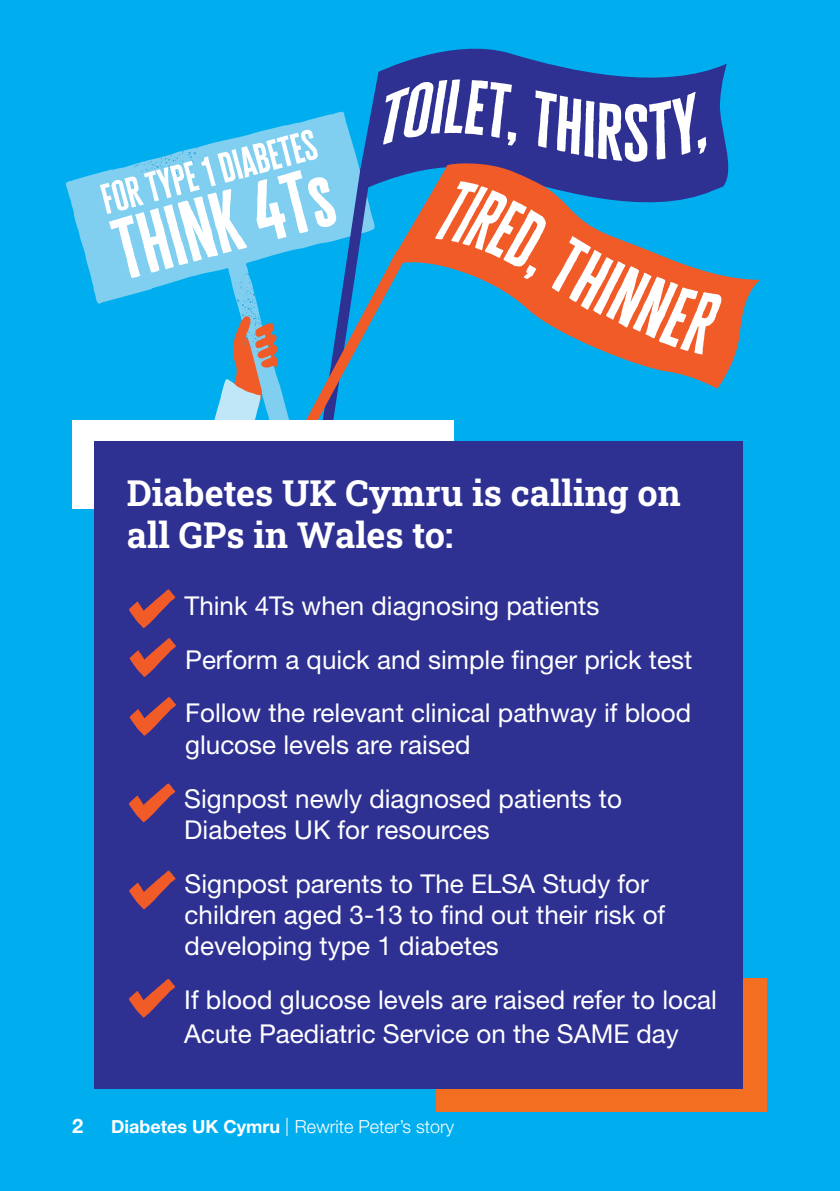
<style>
.page{position:relative;width:840px;height:1191px;background:#fff}
.page>*{position:absolute;margin:0;border:0;box-sizing:border-box;transform-origin:0 0}
.t1{font:700 36px/42px "Roboto Slab";color:#fff}
.t2{font:26px/53.8px "Helvetica Neue LT Std";color:#fff}
.t3{font:700 20px "Helvetica Neue LT Std";color:#fff}
.t4{font:300 18px "Helvetica Neue LT Std";color:#fff}
.s1{font-weight:700}
</style>
<div class="page">
<div style="left:0;top:0;width:839px;height:1191px;background:#00aeef"></div>
<svg style="left:371px;top:48px;width:357px;height:137px;fill:#2e3092"></svg>
<svg style="left:374px;top:264px;width:16px;height:52px"></svg>
<svg style="left:382px;top:79px;width:134px;height:67px;background:#7f80bc"></svg>
<svg style="left:535px;top:90px;width:170px;height:69px;background:#8586bf"></svg>
<svg style="left:390px;top:159px;width:370px;height:230px"></svg>
<svg style="left:435px;top:181px;width:110px;height:98px;background:#ec9274"></svg>
<svg style="left:551px;top:236px;width:170px;height:119px"></svg>
<svg style="left:78px;top:112px;width:296px;height:308px"></svg>
<div style="left:436px;top:977px;width:329px;height:134px;background:#f36e21"></div>
<div style="left:72px;top:420px;width:382px;height:89px;background:#fff"></div>
<div style="left:94px;top:441px;width:648px;height:647px;background:#2e3092"></div>
<svg style="left:129px;top:589px;width:46px;height:39px"></svg>
<svg style="left:129px;top:638px;width:47px;height:39px"></svg>
<svg style="left:129px;top:697px;width:47px;height:39px"></svg>
<svg style="left:129px;top:783px;width:46px;height:39px"></svg>
<svg style="left:129px;top:978px;width:46px;height:40px"></svg>
<svg style="left:129px;top:870px;width:46px;height:39px"></svg>
<h1 class="t1" style="left:127px;top:473px;width:555px">Diabetes UK Cymru is calling on all GPs in Wales to:</h1>
<p class="t2" style="left:184px;top:581px;width:509px">Think 4Ts when diagnosing patients<br>Perform a quick and simple finger prick test<br>Follow the relevant clinical pathway if blood</p>
<p class="t2" style="left:184px;top:720px;width:439px">glucose levels are raised<br>Signpost newly diagnosed patients to</p>
<p class="t2" style="left:184px;top:805px;width:466px">Diabetes UK for resources<br>Signpost parents to The ELSA Study for</p>
<p class="t2" style="left:184px;top:901px;width:482px;line-height:31.2px">children aged 3-13 to find out their risk of developing type 1 diabetes</p>
<p class="t2" style="left:184px;top:985px;width:534px;line-height:34px">If blood glucose levels are raised refer to local<br>Acute Paediatric Service on the SAME day</p>
<p class="t3" style="left:72px;top:1119px;width:13px">2</p>
<p class="t4" style="left:111px;top:1120px;width:344px"><span class="s1">Diabetes UK Cymru</span> | Rewrite Peter’s story</p>
</div>
